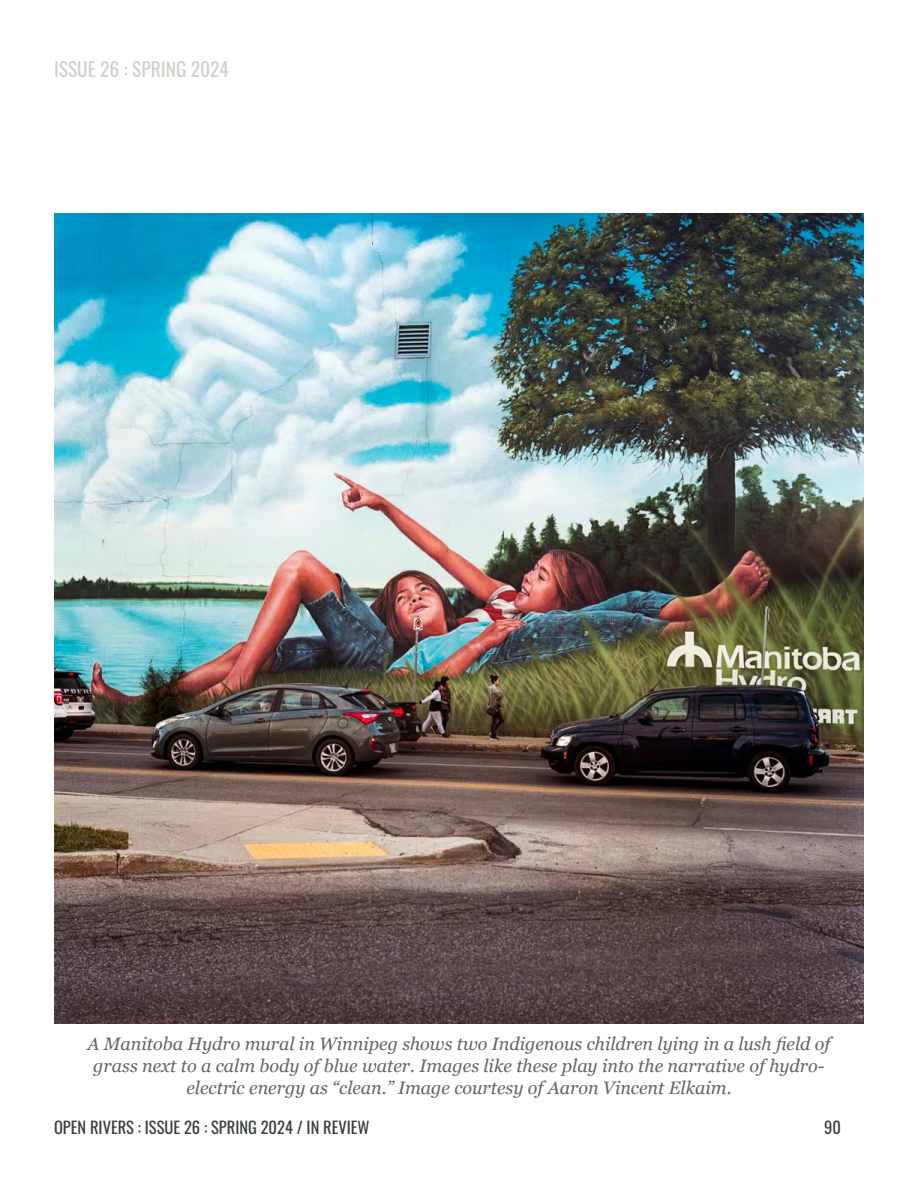
<style>
.page{position:relative;width:918px;height:1188px;background:#fff}
.page>*{position:absolute;margin:0;border:0;box-sizing:border-box;transform-origin:0 0}
.t1{font:19.5px "Oswald";color:#d3d0cb}
.t2{font:italic 18px/21.6px "Georgia";color:#616567;text-align:center}
.t3{font:16.5px "Oswald";color:#393e41}
</style>
<div class="page">
<img style="left:54px;top:213px;width:810px;height:810px">
<p class="t1" style="left:54px;top:52px;width:177px">ISSUE 26 : SPRING 2024</p>
<p class="t2" style="left:87px;top:1033px;width:745px">A Manitoba Hydro mural in Winnipeg shows two Indigenous children lying in a lush field of grass next to a calm body of blue water. Images like these play into the narrative of hydro&shy;electric energy as “clean.” Image courtesy of Aaron Vincent Elkaim.</p>
<p class="t3" style="left:54px;top:1113px;width:317px">OPEN RIVERS : ISSUE 26 : SPRING 2024 / IN REVIEW</p>
<p class="t3" style="left:824px;top:1113px;width:18px">90</p>
</div>
